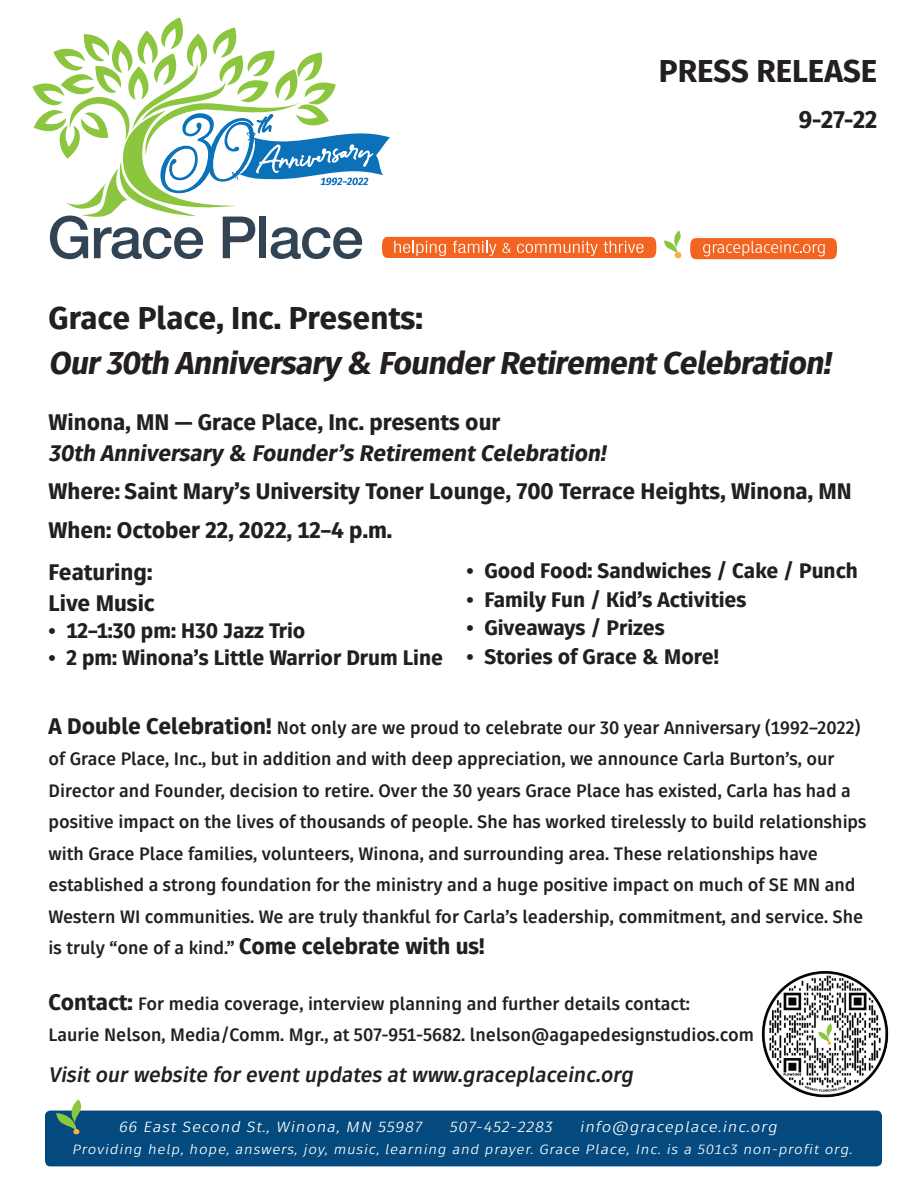
<style>
.page{position:relative;width:918px;height:1188px;background:#fff}
.page>*{position:absolute;margin:0;border:0;box-sizing:border-box;transform-origin:0 0}
.t1{font:italic 800 31.5px "Fuse";letter-spacing:-.02em;color:#231f20}
.t2{font:800 31.5px "Fuse";color:#231f20}
.t3{font:800 24px "Fuse";color:#231f20}
.t4{font:800 22.5px "Fuse";color:#231f20}
.t5{font:italic 800 22.5px/31.5px "Fuse";color:#231f20}
.t6{font:800 21px "Fuse";color:#231f20}
.t7{font:italic 700 21px "Fuse";color:#231f20}
.t8{font:700 18px/31.5px "Fuse";color:#231f20}
.t9{font:italic 14.85px "Fuse";letter-spacing:.05em;color:#fff;scale:1.11 1}
.t10{font:italic 13.5px "Fuse";letter-spacing:.05em;color:#fff;scale:1.11 1}
.s1{font-style:normal}
.s2{font-weight:800;font-size:22.5px}
</style>
<div class="page">
<svg style="left:336px;top:133px;width:54px;height:53px"></svg>
<svg style="left:32px;top:17px;width:304px;height:206px"></svg>
<svg style="left:50px;top:216px;width:38px;height:43px"></svg>
<svg style="left:94px;top:227px;width:110px;height:32px"></svg>
<svg style="left:223px;top:217px;width:32px;height:41px"></svg>
<div style="left:260px;top:217px;width:6px;height:41px;background:#324354"></div>
<svg style="left:271px;top:227px;width:92px;height:32px"></svg>
<svg style="left:382px;top:237px;width:274px;height:21px;background:#f4783e"></svg>
<svg style="left:664px;top:230px;width:17px;height:28px"></svg>
<svg style="left:690px;top:238px;width:147px;height:21px;background:#f4773d"></svg>
<div style="left:45px;top:1111px;width:837px;height:55px;background:#044a7e;border-radius:5px"></div>
<svg style="left:56px;top:1099px;width:25px;height:35px"></svg>
<img style="left:761px;top:971px;width:128px;height:127px">
<p class="t2" style="left:659px;top:50px;width:220px">PRESS RELEASE</p>
<p class="t3" style="left:799px;top:104px;width:80px">9-27-22</p>
<p class="t2" style="left:49px;top:298px;width:376px">Grace Place, Inc. Presents:</p>
<p class="t1" style="left:49px;top:343px;width:783px">Our 30th Anniversary &amp; Founder Retirement Celebration!</p>
<p class="t5" style="left:49px;top:406px;width:558px"><span class="s1">Winona, MN — Grace Place, Inc. presents our<br></span>30th Anniversary &amp; Founder’s Retirement Celebration!</p>
<p class="t4" style="left:49px;top:477px;width:805px">Where: Saint Mary’s University Toner Lounge, 700 Terrace Heights, Winona, MN</p>
<p class="t4" style="left:49px;top:515px;width:345px">When: October 22, 2022, 12–4 p.m.</p>
<p class="t4" style="left:49px;top:557px;width:105px">Featuring:</p>
<p class="t4" style="left:49px;top:588px;width:108px">Live Music</p>
<p class="t6" style="left:49px;top:617px;width:258px">• 12–1:30 pm: H30 Jazz Trio</p>
<p class="t6" style="left:49px;top:644px;width:396px">• 2 pm: Winona’s Little Warrior Drum Line</p>
<p class="t6" style="left:467px;top:557px;width:393px">• Good Food: Sandwiches / Cake / Punch</p>
<p class="t6" style="left:467px;top:586px;width:281px">• Family Fun / Kid’s Activities</p>
<p class="t6" style="left:467px;top:614px;width:200px">• Giveaways / Prizes</p>
<p class="t6" style="left:467px;top:643px;width:254px">• Stories of Grace &amp; More!</p>
<p class="t8" style="left:49px;top:712px;width:820px"><span class="s2">A Double Celebration!</span> Not only are we proud to celebrate our 30 year Anniversary (1992–2022) of Grace Place, Inc., but in addition and with deep appreciation, we announce Carla Burton’s, our Director and Founder, decision to retire. Over the 30 years Grace Place has existed, Carla has had a positive impact on the lives of thousands of people. She has worked tirelessly to build relationships with Grace Place families, volunteers, Winona, and surrounding area. These relationships have established a strong foundation for the ministry and a huge positive impact on much of SE MN and Western WI communities. We are truly thankful for Carla’s leadership, commitment, and service. She is truly “one of a kind.” <span class="s2">Come celebrate with us!</span></p>
<p class="t8" style="left:49px;top:988px;width:643px"><span class="s2">Contact:</span> For media coverage, interview planning and further details contact:</p>
<p class="t8" style="left:49px;top:1019px;width:707px">Laurie Nelson, Media/Comm. Mgr., at 507-951-5682. lnelson@agapedesignstudios.com</p>
<p class="t7" style="left:49px;top:1061px;width:586px">Visit our website for event updates at www.graceplaceinc.org</p>
<p class="t9" style="left:118px;top:1118px;width:274px">66 East Second St., Winona, MN 55987</p>
<p class="t9" style="left:449px;top:1118px;width:94px">507-452-2283</p>
<p class="t9" style="left:580px;top:1118px;width:179px">info@graceplace.inc.org</p>
<p class="t10" style="left:72px;top:1142px;width:705px">Providing help, hope, answers, joy, music, learning and prayer. Grace Place, Inc. is a 501c3 non-profit org.</p>
</div>
